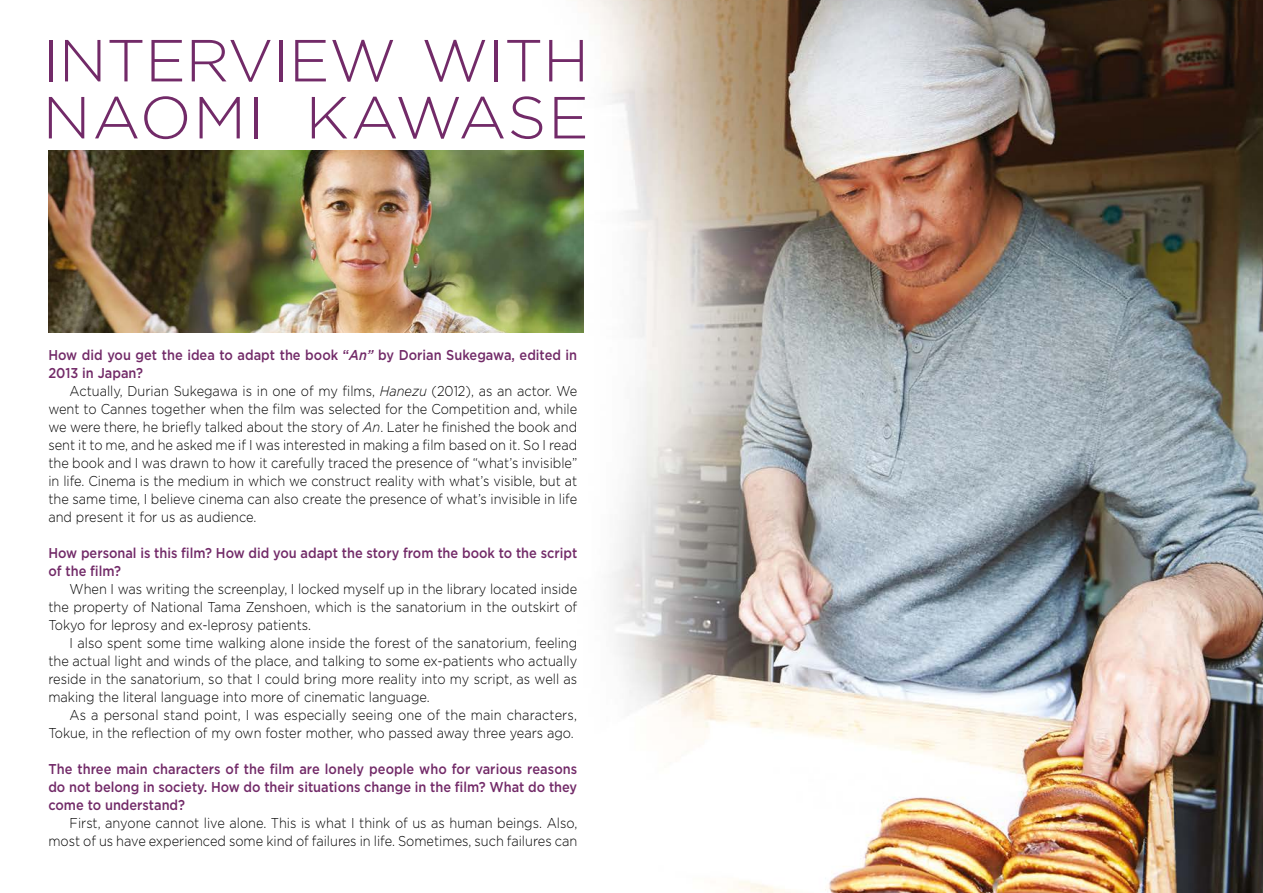
<style>
.page{position:relative;width:1263px;height:893px;background:#fff}
.page>*{position:absolute;margin:0;border:0;box-sizing:border-box;transform-origin:0 0}
.t1{font:300 59.25px/57px "Gotham";letter-spacing:-.01em;color:#722a68}
.t2{font:300 14.25px/18px "Gotham";color:#000;text-align:justify;scale:.9 1}
.t3{font:500 14.25px/18px "Gotham";color:#722a68;scale:.9 1}
.s1{font-style:italic}
</style>
<div class="page">
<img style="left:48px;top:0;width:1215px;height:893px">
<img style="left:48px;top:151px;width:535px;height:181px">
<h1 class="t1" style="left:43px;top:31px;width:548px">INTERVIEW WITH<br>NAOMI KAWASE</h1>
<p class="t3" style="left:48px;top:346px;width:589px">How did you get the idea to adapt the book “<span class="s1">An”</span> by Dorian Sukegawa, edited in<br>2013 in Japan?</p>
<p class="t2" style="left:48px;top:382px;width:589px;text-indent:21px">Actually, Durian Sukegawa is in one of my films, <span class="s1">Hanezu</span> (2012), as an actor. We went to Cannes together when the film was selected for the Competition and, while we were there, he briefly talked about the story of <span class="s1">An</span>. Later he finished the book and sent it to me, and he asked me if I was interested in making a film based on it. So I read the book and I was drawn to how it carefully traced the presence of “what’s invisible” in life. Cinema is the medium in which we construct reality with what’s visible, but at the same time, I believe cinema can also create the presence of what’s invisible in life and present it for us as audience.</p>
<p class="t3" style="left:48px;top:544px;width:589px">How personal is this film? How did you adapt the story from the book to the script of the film?</p>
<p class="t2" style="left:48px;top:580px;width:589px;text-indent:21px">When I was writing the screenplay, I locked myself up in the library located inside the property of National Tama Zenshoen, which is the sanatorium in the outskirt of Tokyo for leprosy and ex-leprosy patients.</p>
<p class="t2" style="left:48px;top:634px;width:589px;text-indent:21px">I also spent some time walking alone inside the forest of the sanatorium, feeling the actual light and winds of the place, and talking to some ex-patients who actually reside in the sanatorium, so that I could bring more reality into my script, as well as making the literal language into more of cinematic language.</p>
<p class="t2" style="left:48px;top:706px;width:589px;text-align:right">As a personal stand point, I was especially seeing one of the main characters,<br>Tokue, in the reflection of my own foster mother, who passed away three years ago.</p>
<p class="t3" style="left:48px;top:760px;width:589px;text-align:justify">The three main characters of the film are lonely people who for various reasons do not belong in society. How do their situations change in the film? What do they come to understand?</p>
<p class="t2" style="left:48px;top:814px;width:589px;text-align:right">First, anyone cannot live alone. This is what I think of us as human beings. Also, most of us have experienced some kind of failures in life. Sometimes, such failures can</p>
</div>
